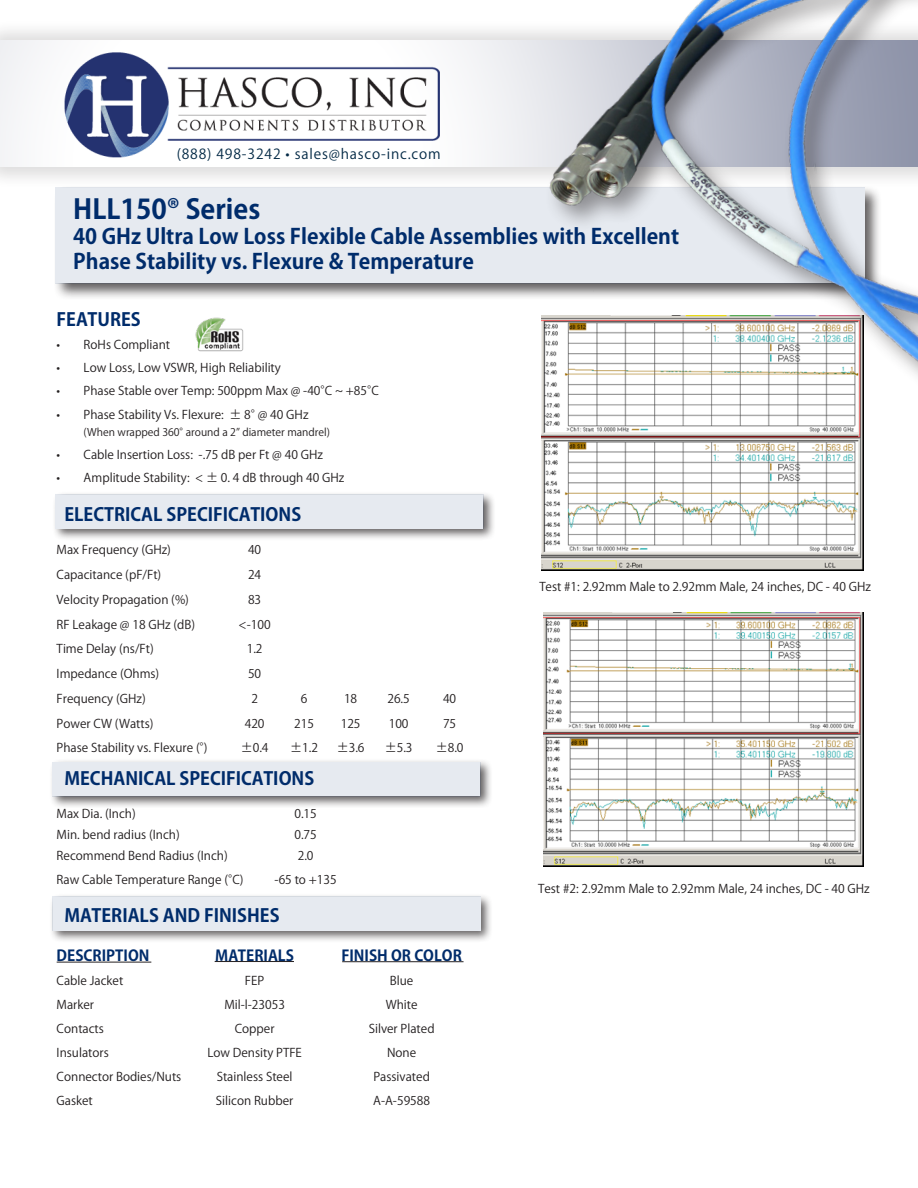
<style>
.page{position:relative;width:918px;height:1188px;background:#fff}
.page>*{position:absolute;margin:0;border:0;box-sizing:border-box;transform-origin:0 0}
.t1{font:700 27px "Koz Go Pro";color:#002c6b}
.t2{font:700 21px/25.2px "Koz Go Pro";color:#002c6b}
.t3{font:700 18px "Koz Go Pro";color:#002c6b}
.t4{font:700 15px "Koz Go Pro";color:#002c6b}
.t5{font:13.95px "Koz Go Pro";letter-spacing:.06em;color:#042a46}
.t6{font:12px "Koz Go Pro";color:#231f20}
.t7{font:10.5px "Koz Go Pro";color:#231f20}
</style>
<div class="page">
<div style="left:0;top:20px;width:918px;height:169px;background:#231f20;opacity:.15"></div>
<img style="left:0;top:40px;width:433px;height:126px">
<div style="left:49px;top:759px;width:443px;height:49px;background:#231f20;opacity:.71"></div>
<div style="left:52px;top:762px;width:429px;height:35px;background:#e6eaf0"></div>
<div style="left:49px;top:893px;width:444px;height:50px;background:#231f20;opacity:.71"></div>
<div style="left:53px;top:896px;width:428px;height:35px;background:#e6eaf0"></div>
<div style="left:52px;top:491px;width:443px;height:50px;background:#231f20;opacity:.71"></div>
<div style="left:55px;top:494px;width:429px;height:35px;background:#e6eaf0"></div>
<div style="left:53px;top:185px;width:829px;height:115px;background:#231f20;opacity:.72"></div>
<div style="left:55px;top:187px;width:810px;height:97px;background:#e6eaf0"></div>
<hr style="left:57px;top:962px;width:94px;height:1px;background:#231f20">
<hr style="left:215px;top:961px;width:79px;height:1px;background:#231f20">
<hr style="left:342px;top:961px;width:122px;height:1px;background:#231f20">
<img style="left:544px;top:613px;width:319px;height:253px">
<img style="left:541px;top:469px;width:322px;height:102px">
<img style="left:433px;top:0;width:485px;height:469px">
<img style="left:195px;top:318px;width:49px;height:34px">
<p class="t5" style="left:177px;top:145px;width:265px">(888) 498-3242 • sales@hasco-inc.com</p>
<p class="t1" style="left:73px;top:192px;width:189px">HLL150® Series</p>
<p class="t2" style="left:73px;top:225px;width:607px">40 GHz Ultra Low Loss Flexible Cable Assemblies with Excellent<br>Phase Stability vs. Flexure &amp; Temperature</p>
<p class="t3" style="left:57px;top:308px;width:86px">FEATURES</p>
<p class="t6" style="left:57px;top:337px;width:115px">• RoHs Compliant</p>
<p class="t6" style="left:57px;top:360px;width:226px">• Low Loss, Low VSWR, High Reliability</p>
<p class="t6" style="left:57px;top:383px;width:324px">• Phase Stable over Temp: 500ppm Max @ -40°C ~ +85°C</p>
<p class="t6" style="left:57px;top:407px;width:253px">• Phase Stability Vs. Flexure: ± 8°@ 40 GHz</p>
<p class="t7" style="left:84px;top:425px;width:248px">(When wrapped 360°around a 2” diameter mandrel)</p>
<p class="t6" style="left:57px;top:447px;width:268px">• Cable Insertion Loss: -.75 dB per Ft @ 40 GHz</p>
<p class="t6" style="left:57px;top:470px;width:289px">• Amplitude Stability: &lt; ± 0. 4 dB through 40 GHz</p>
<p class="t3" style="left:64px;top:502px;width:238px">ELECTRICAL SPECIFICATIONS</p>
<p class="t6" style="left:57px;top:542px;width:116px">Max Frequency (GHz)</p>
<p class="t6" style="left:248px;top:542px;width:15px">40</p>
<p class="t6" style="left:57px;top:567px;width:106px">Capacitance (pF/Ft)</p>
<p class="t6" style="left:248px;top:567px;width:15px">24</p>
<p class="t6" style="left:57px;top:592px;width:134px">Velocity Propagation (%)</p>
<p class="t6" style="left:248px;top:592px;width:15px">83</p>
<p class="t6" style="left:57px;top:616px;width:140px">RF Leakage @ 18 GHz (dB)</p>
<p class="t6" style="left:239px;top:616px;width:34px">&lt;-100</p>
<p class="t6" style="left:57px;top:641px;width:99px">Time Delay (ns/Ft)</p>
<p class="t6" style="left:247px;top:641px;width:17px">1.2</p>
<p class="t6" style="left:57px;top:666px;width:104px">Impedance (Ohms)</p>
<p class="t6" style="left:248px;top:666px;width:15px">50</p>
<p class="t6" style="left:57px;top:691px;width:91px">Frequency (GHz)</p>
<p class="t6" style="left:251px;top:691px;width:8px">2</p>
<p class="t6" style="left:301px;top:691px;width:8px">6</p>
<p class="t6" style="left:344px;top:691px;width:15px">18</p>
<p class="t6" style="left:387px;top:691px;width:24px">26.5</p>
<p class="t6" style="left:443px;top:691px;width:15px">40</p>
<p class="t6" style="left:57px;top:715px;width:98px">Power CW (Watts)</p>
<p class="t6" style="left:245px;top:715px;width:21px">420</p>
<p class="t6" style="left:294px;top:715px;width:21px">215</p>
<p class="t6" style="left:341px;top:715px;width:21px">125</p>
<p class="t6" style="left:389px;top:715px;width:21px">100</p>
<p class="t6" style="left:443px;top:715px;width:15px">75</p>
<p class="t6" style="left:57px;top:740px;width:156px">Phase Stability vs. Flexure (°)</p>
<p class="t6" style="left:241px;top:740px;width:29px">±0.4</p>
<p class="t6" style="left:290px;top:740px;width:29px">±1.2</p>
<p class="t6" style="left:337px;top:740px;width:29px">±3.6</p>
<p class="t6" style="left:385px;top:740px;width:29px">±5.3</p>
<p class="t6" style="left:436px;top:740px;width:29px">±8.0</p>
<p class="t3" style="left:64px;top:767px;width:251px">MECHANICAL SPECIFICATIONS</p>
<p class="t6" style="left:57px;top:806px;width:81px">Max Dia. (Inch)</p>
<p class="t6" style="left:294px;top:806px;width:24px">0.15</p>
<p class="t6" style="left:57px;top:827px;width:125px">Min. bend radius (Inch)</p>
<p class="t6" style="left:294px;top:827px;width:24px">0.75</p>
<p class="t6" style="left:57px;top:848px;width:173px">Recommend Bend Radius (Inch)</p>
<p class="t6" style="left:298px;top:848px;width:17px">2.0</p>
<p class="t6" style="left:57px;top:872px;width:188px">Raw Cable Temperature Range (°C)</p>
<p class="t6" style="left:275px;top:872px;width:64px">-65 to +135</p>
<p class="t3" style="left:64px;top:904px;width:217px">MATERIALS AND FINISHES</p>
<p class="t4" style="left:57px;top:946px;width:94px">DESCRIPTION</p>
<p class="t4" style="left:215px;top:946px;width:80px">MATERIALS</p>
<p class="t4" style="left:341px;top:946px;width:122px">FINISH OR COLOR</p>
<p class="t6" style="left:57px;top:973px;width:68px">Cable Jacket</p>
<p class="t6" style="left:245px;top:973px;width:21px">FEP</p>
<p class="t6" style="left:390px;top:973px;width:25px">Blue</p>
<p class="t6" style="left:57px;top:997px;width:39px">Marker</p>
<p class="t6" style="left:224px;top:997px;width:62px">Mil-l-23053</p>
<p class="t6" style="left:386px;top:997px;width:33px">White</p>
<p class="t6" style="left:57px;top:1021px;width:49px">Contacts</p>
<p class="t6" style="left:235px;top:1021px;width:41px">Copper</p>
<p class="t6" style="left:369px;top:1021px;width:67px">Silver Plated</p>
<p class="t6" style="left:57px;top:1045px;width:54px">Insulators</p>
<p class="t6" style="left:207px;top:1045px;width:96px">Low Density PTFE</p>
<p class="t6" style="left:387px;top:1045px;width:31px">None</p>
<p class="t6" style="left:57px;top:1069px;width:126px">Connector Bodies/Nuts</p>
<p class="t6" style="left:217px;top:1069px;width:77px">Stainless Steel</p>
<p class="t6" style="left:373px;top:1069px;width:58px">Passivated</p>
<p class="t6" style="left:57px;top:1093px;width:38px">Gasket</p>
<p class="t6" style="left:216px;top:1093px;width:79px">Silicon Rubber</p>
<p class="t6" style="left:373px;top:1093px;width:58px">A-A-59588</p>
<p class="t6" style="left:540px;top:579px;width:333px">Test #1: 2.92mm Male to 2.92mm Male, 24 inches, DC - 40 GHz</p>
<p class="t6" style="left:538px;top:880px;width:333px">Test #2: 2.92mm Male to 2.92mm Male, 24 inches, DC - 40 GHz</p>
</div>
